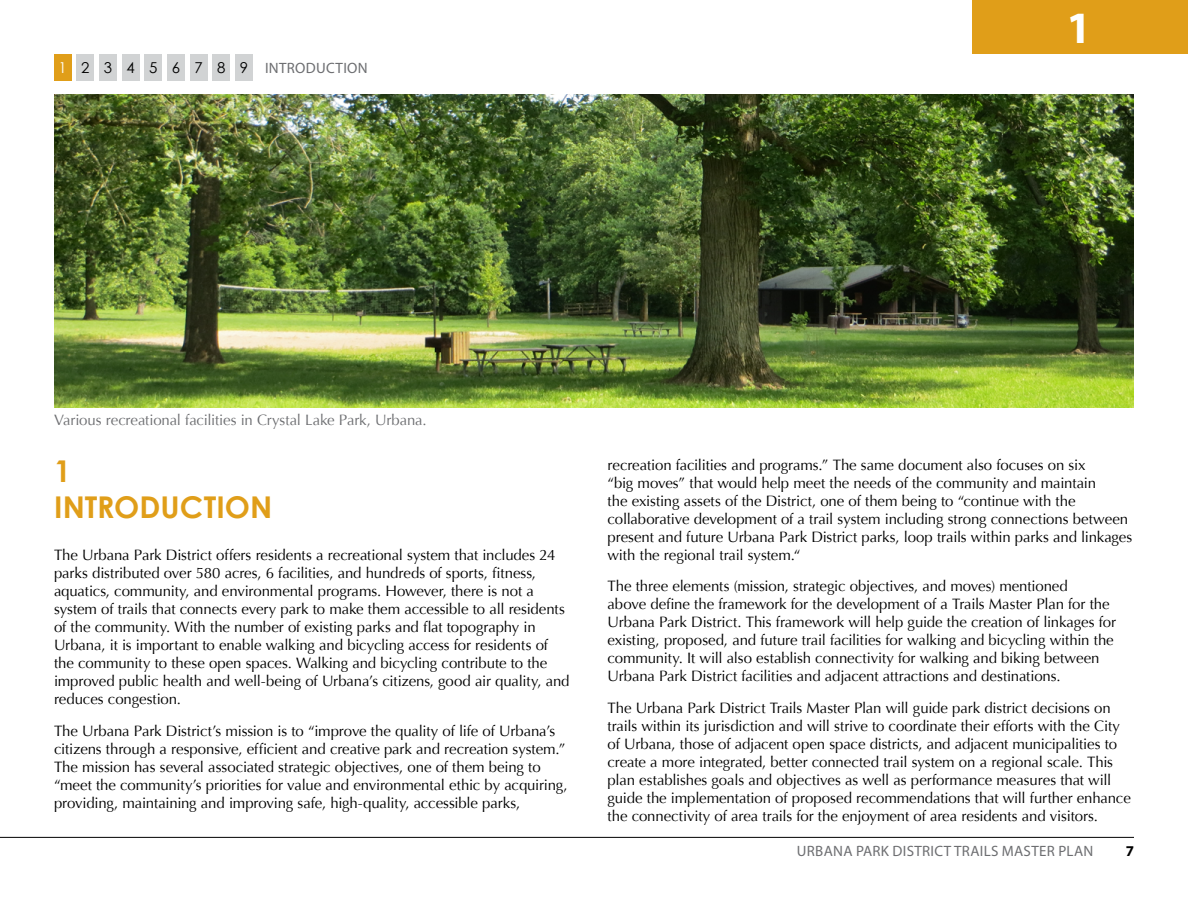
<style>
.page{position:relative;width:1188px;height:918px;background:#fff}
.page>*{position:absolute;margin:0;border:0;box-sizing:border-box;transform-origin:0 0}
.t1{font:700 45px "Myriad Pro";color:#fff}
.t2{font:700 30px/36px "Century Gothic";color:#e09e19}
.t3{font:15px/18px "Optima LT Std";letter-spacing:-.01em;color:#000}
.t4{font:15px "Myriad Pro";letter-spacing:.02em;color:#6d6e71}
.t5{font:15px "Optima LT Std";letter-spacing:-.01em;color:#6d6e71}
.t6{font:700 15px "Myriad Pro";color:#000}
.s1{font-family:"Century Gothic";color:#fff}
.s2{font-family:"Century Gothic";color:#000}
</style>
<div class="page">
<img style="left:54px;top:94px;width:1080px;height:314px">
<div style="left:122px;top:54px;width:17px;height:27px;background:#d1d3d4"></div>
<div style="left:99px;top:54px;width:18px;height:27px;background:#d1d3d4"></div>
<div style="left:77px;top:54px;width:17px;height:27px;background:#d1d3d4"></div>
<div style="left:54px;top:54px;width:17px;height:27px;background:#e09e19"></div>
<div style="left:145px;top:54px;width:17px;height:27px;background:#d1d3d4"></div>
<div style="left:167px;top:54px;width:18px;height:27px;background:#d1d3d4"></div>
<div style="left:190px;top:54px;width:17px;height:27px;background:#d1d3d4"></div>
<div style="left:213px;top:54px;width:17px;height:27px;background:#d1d3d4"></div>
<div style="left:235px;top:54px;width:18px;height:27px;background:#d1d3d4"></div>
<div style="left:972px;top:0;width:216px;height:54px;background:#e09e19"></div>
<hr style="left:0;top:837px;width:1134px;height:1px;background:#000">
<p class="t4" style="left:58px;top:59px;width:311px"><span class="s1">1</span> <span class="s2">2 3 4 5 6 7 8 9</span> INTRODUCTION</p>
<h1 class="t1" style="left:1067px;top:-2px;width:26px">1</h1>
<p class="t5" style="left:54px;top:412px;width:374px">Various recreational facilities in Crystal Lake Park, Urbana.</p>
<h1 class="t2" style="left:54px;top:451px;width:220px">1<br>INTRODUCTION</h1>
<p class="t3" style="left:54px;top:546px;width:517px">The Urbana Park District offers residents a recreational system that includes 24 parks distributed over 580 acres, 6 facilities, and hundreds of sports, fitness, aquatics, community, and environmental programs. However, there is not a system of trails that connects every park to make them accessible to all residents of the community. With the number of existing parks and flat topography in Urbana, it is important to enable walking and bicycling access for residents of the community to these open spaces. Walking and bicycling contribute to the improved public health and well-being of Urbana’s citizens, good air quality, and reduces congestion.</p>
<p class="t3" style="left:54px;top:722px;width:515px">The Urbana Park District’s mission is to “improve the quality of life of Urbana’s citizens through a responsive, efficient and creative park and recreation system.” The mission has several associated strategic objectives, one of them being to “meet the community’s priorities for value and environmental ethic by acquiring, providing, maintaining and improving safe, high-quality, accessible parks,</p>
<p class="t3" style="left:608px;top:456px;width:526px">recreation facilities and programs.” The same document also focuses on six<br>“big moves” that would help meet the needs of the community and maintain<br>the existing assets of the District, one of them being to “continue with the collaborative development of a trail system including strong connections between present and future Urbana Park District parks, loop trails within parks and linkages with the regional trail system.“</p>
<p class="t3" style="left:608px;top:578px;width:510px">The three elements (mission, strategic objectives, and moves) mentioned<br>above define the framework for the development of a Trails Master Plan for the Urbana Park District. This framework will help guide the creation of linkages for existing, proposed, and future trail facilities for walking and bicycling within the community. It will also establish connectivity for walking and biking between Urbana Park District facilities and adjacent attractions and destinations.</p>
<p class="t3" style="left:608px;top:699px;width:525px">The Urbana Park District Trails Master Plan will guide park district decisions on trails within its jurisdiction and will strive to coordinate their efforts with the City of Urbana, those of adjacent open space districts, and adjacent municipalities to create a more integrated, better connected trail system on a regional scale. This plan establishes goals and objectives as well as performance measures that will guide the implementation of proposed recommendations that will further enhance the connectivity of area trails for the enjoyment of area residents and visitors.</p>
<p class="t4" style="left:797px;top:841px;width:298px">URBANA PARK DISTRICT TRAILS MASTER PLAN</p>
<p class="t6" style="left:1126px;top:841px;width:10px">7</p>
</div>
